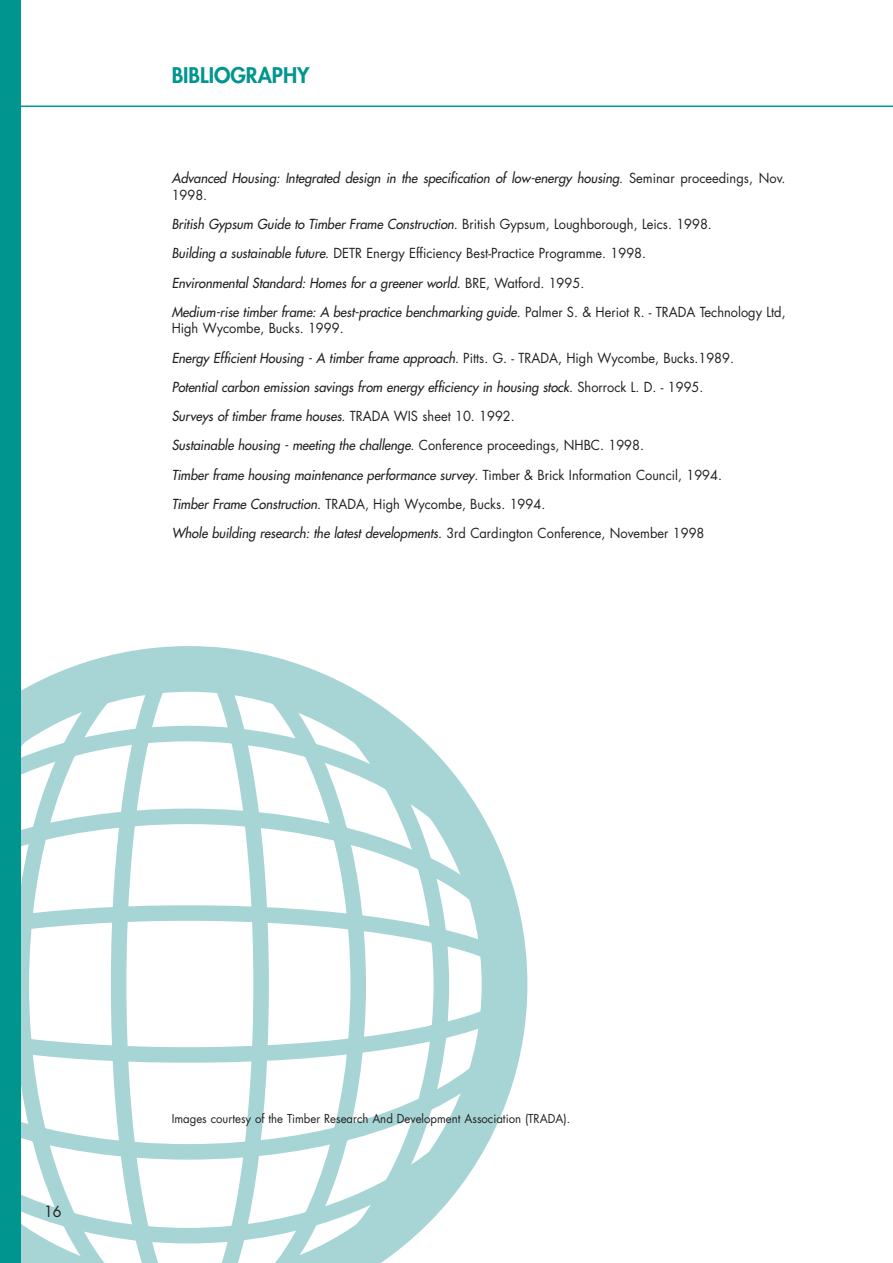
<style>
.page{position:relative;width:893px;height:1263px;background:#fff}
.page>*{position:absolute;margin:0;border:0;box-sizing:border-box;transform-origin:0 0}
.t1{font:800 21px "Futura";color:#00958e}
.t2{font:15px "Futura";color:#231f20;scale:.95 1}
.t3{font:italic 13.5px/29.2px "Futura";color:#231f20;scale:.95 1}
.t4{font:12px "Futura";color:#231f20;scale:.95 1}
.s1{font-style:normal}
</style>
<div class="page">
<svg style="left:21px;top:652px;width:504px;height:611px"></svg>
<div style="left:0;top:0;width:21px;height:1263px;background:#00958e"></div>
<hr style="left:8px;top:106px;width:884px;height:1px;background:#00958e">
<h1 class="t1" style="left:172px;top:65px;width:139px">BIBLIOGRAPHY</h1>
<p class="t3" style="left:172px;top:171px;width:647px;line-height:16.5px">Advanced Housing: Integrated design in the specification of low-energy housing<span class="s1">. S e m i n a r p r o c e e d i n g s , N ov.<br>1998.</span></p>
<p class="t3" style="left:172px;top:210px;width:647px">British Gypsum Guide to Timber Frame Construction<span class="s1">. B r i t i s h Gy p s u m , Lo u g h b o ro u g h , Le i c s . 1 9 9 8 .<br></span>Building a sustainable future<span class="s1">. DETR Energy Efficiency Best-Practice Programme. 1998.<br></span>Environmental Standard: Homes for a greener world<span class="s1">. B R E , Wa tfo r d . 1 9 9 5 .<br></span>Medium-rise timber frame: A best-practice benchmarking guide<span class="s1">. P a l m e r S . &amp; H e r i o t R . - T RA DA Te c h n o l o g y Ltd ,</span></p>
<p class="t3" style="left:172px;top:315px;width:593px"><span class="s1">High Wycombe, Bucks. 1999.<br></span>Energy Efficient Housing - A timber frame approach<span class="s1">. Pitts. G. - TRADA, High Wycombe, Bucks.1989.<br></span>Potential carbon emission savings from energy efficiency in housing stock<span class="s1">. S h o r r o c k L . D . - 1 9 9 5 .<br></span>Surveys of timber frame houses<span class="s1">. T RA DA W I S s h eet 1 0 . 1 9 9 2 .<br></span>Sustainable housing - meeting the challenge<span class="s1">. C o n fe re n c e p ro c ee d i n g s , N H B C . 1 9 9 8 .<br></span>Timber frame housing maintenance performance survey<span class="s1">. Ti m b e r &amp; B r i c k I n fo r m a t i o n C o u n c i l , 1 9 9 4 .<br></span>Timber Frame Construction<span class="s1">. TRADA, High Wycombe, Bucks. 1994.<br></span>Whole building research: the latest developments<span class="s1">. 3 rd C a rd i n g to n C o n fe re n c e , N ove m b e r 1 9 9 8</span></p>
<p class="t2" style="left:44px;top:1205px;width:20px">16</p>
<p class="t4" style="left:172px;top:1113px;width:421px">Images courtesy of the Timber Research And Development Association (TRADA).</p>
</div>
